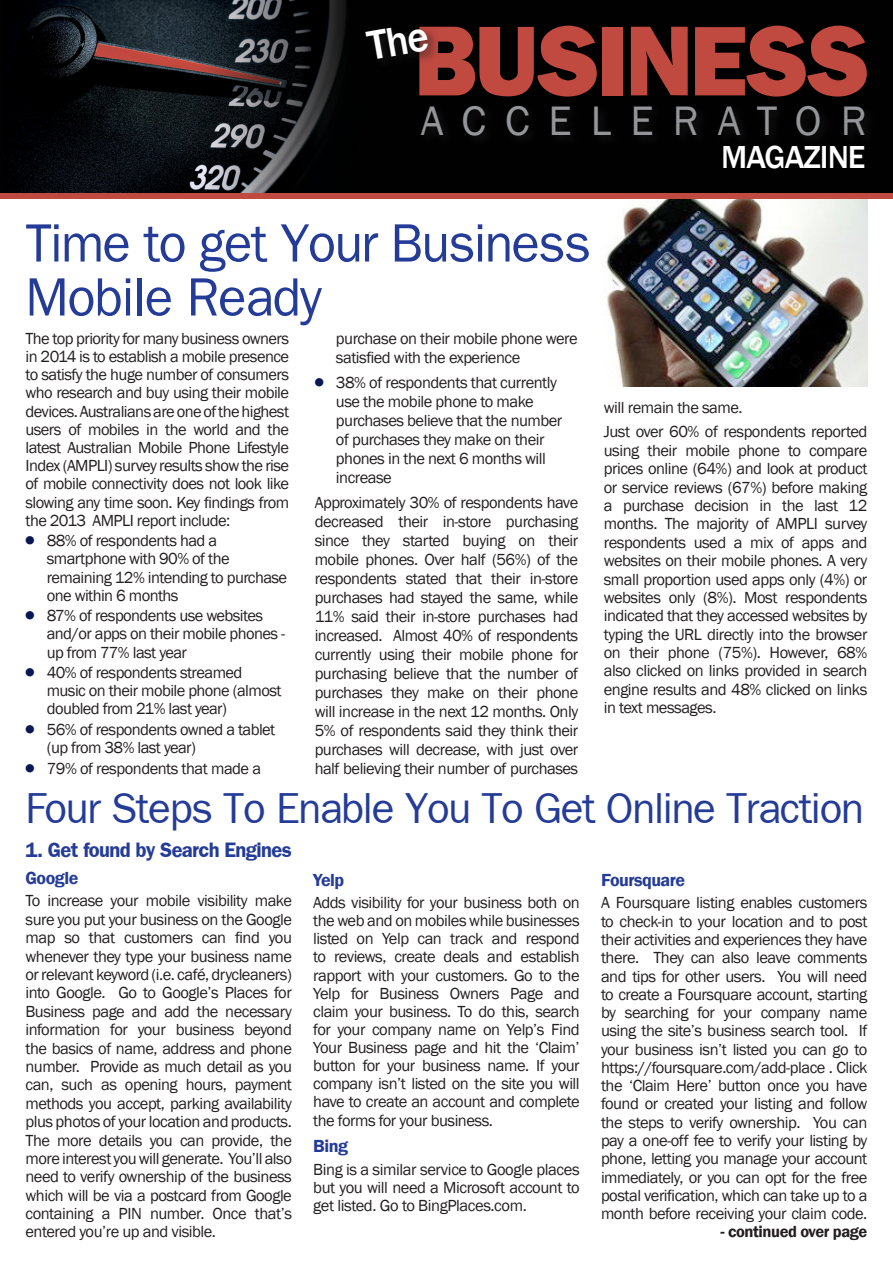
<style>
.page{position:relative;width:893px;height:1263px;background:#fff}
.page>*{position:absolute;margin:0;border:0;box-sizing:border-box;transform-origin:0 0}
.t1{font:99.75px "Frankfurt Gothic Heavy Plain";letter-spacing:-.03em;color:#c04940}
.t2{font:54px/54px "Frankfurt Gothic Plain";letter-spacing:-.03em;color:#243c97}
.t3{font:43.5px "Frankfurt Gothic Plain";letter-spacing:-.03em;color:#243c97}
.t4{font:42.3px "Franklin Gothic";letter-spacing:.45em;color:#939598}
.t5{font:500 32.7px "Franklin Gothic";letter-spacing:-.03em;color:#fff}
.t6{font:700 21px "Frankfurt Gothic";letter-spacing:-.03em;color:#243c97;scale:.96 1}
.t7{font:600 18px "Franklin Gothic";letter-spacing:-.03em;color:#243c97}
.t8{font:16.5px/18.3px "Franklin Gothic";letter-spacing:-.03em;color:#231f20;text-align:justify}
.t9{font:600 16.5px "Franklin Gothic";letter-spacing:-.025em;color:#231f20}
</style>
<div class="page">
<img style="left:584px;top:198px;width:283px;height:189px">
<div style="left:0;top:190px;width:893px;height:8px;background:#c04940"></div>
<img style="left:4px;top:0;width:189px;height:193px">
<div style="left:193px;top:0;width:700px;height:193px;background:#010101"></div>
<svg style="left:374px;top:34px;width:55px;height:25px"></svg>
<p class="t1" style="left:414px;top:2px;width:457px">BUSINESS</p>
<p class="t4" style="left:421px;top:94px;width:447px">ACCELERATOR</p>
<p class="t5" style="left:721px;top:137px;width:146px">MAGAZINE</p>
<p class="t2" style="left:26px;top:215px;width:567px">Time to get Your Business<br>Mobile Ready</p>
<p class="t8" style="left:26px;top:330px;width:265px">The top priority for many business owners in 2014 is to establish a mobile presence to satisfy the huge number of consumers who research and buy using their mobile devices. Australians are one of the highest users of mobiles in the world and the latest Australian Mobile Phone Lifestyle Index (AMPLI) survey results show the rise of mobile connectivity does not look like slowing any time soon. Key findings from the 2013 AMPLI report include:</p>
<p class="t8" style="left:47px;top:532px;width:242px;text-align:left;text-indent:-21px"><sup>●</sup> 88% of respondents had a smartphone with 90% of the remaining 12% intending to purchase one within 6 months</p>
<p class="t8" style="left:47px;top:607px;width:240px;text-align:left;text-indent:-21px"><sup>●</sup> 87% of respondents use websites and/or apps on their mobile phones - up from 77% last year</p>
<p class="t8" style="left:47px;top:664px;width:236px;text-align:left;text-indent:-21px"><sup>●</sup> 40% of respondents streamed music on their mobile phone (almost doubled from 21% last year)</p>
<p class="t8" style="left:47px;top:720px;width:230px;text-indent:-21px"><sup>●</sup> 56% of respondents owned a tablet (up from 38% last year)</p>
<p class="t8" style="left:26px;top:760px;width:237px"><sup>●</sup> 79% of respondents that made a</p>
<p class="t8" style="left:336px;top:329px;width:243px;line-height:18.9px">purchase on their mobile phone were satisfied with the experience</p>
<p class="t8" style="left:336px;top:373px;width:228px;line-height:18.9px;text-align:left;text-indent:-21px"><sup>●</sup> 38% of respondents that currently use the mobile phone to make purchases believe that the number of purchases they make on their phones in the next 6 months will increase</p>
<p class="t8" style="left:315px;top:494px;width:265px;line-height:18.9px">Approximately 30% of respondents have decreased their in-store purchasing since they started buying on their mobile phones. Over half (56%) of the respondents stated that their in-store purchases had stayed the same, while 11% said their in-store purchases had increased. Almost 40% of respondents currently using their mobile phone for purchasing believe that the number of purchases they make on their phone will increase in the next 12 months. Only 5% of respondents said they think their purchases will decrease, with just over half believing their number of purchases</p>
<p class="t8" style="left:604px;top:398px;width:140px">will remain the same.</p>
<p class="t8" style="left:604px;top:423px;width:265px">Just over 60% of respondents reported using their mobile phone to compare prices online (64%) and look at product or service reviews (67%) before making a purchase decision in the last 12 months. The majority of AMPLI survey respondents used a mix of apps and websites on their mobile phones. A very small proportion used apps only (4%) or websites only (8%). Most respondents indicated that they accessed websites by typing the URL directly into the browser on their phone (75%). However, 68% also clicked on links provided in search engine results and 48% clicked on links in text messages.</p>
<p class="t3" style="left:26px;top:783px;width:840px">Four Steps To Enable You To Get Online Traction</p>
<p class="t6" style="left:26px;top:837px;width:279px">1. Get found by Search Engines</p>
<p class="t7" style="left:26px;top:867px;width:54px">Google</p>
<p class="t8" style="left:26px;top:892px;width:268px">To increase your mobile visibility make sure you put your business on the Google map so that customers can find you whenever they type your business name or relevant keyword (i.e. café, drycleaners) into Google. Go to Google’s Places for Business page and add the necessary information for your business beyond the basics of name, address and phone number. Provide as much detail as you can, such as opening hours, payment methods you accept, parking availability plus photos of your location and products.<br>The more details you can provide, the more interest you will generate. You’ll also need to verify ownership of the business which will be via a postcard from Google containing a PIN number. Once that’s entered you’re up and visible.</p>
<p class="t7" style="left:313px;top:868px;width:33px">Yelp</p>
<p class="t8" style="left:313px;top:894px;width:268px">Adds visibility for your business both on the web and on mobiles while businesses listed on Yelp can track and respond to reviews, create deals and establish rapport with your customers. Go to the Yelp for Business Owners Page and claim your business. To do this, search for your company name on Yelp’s Find Your Business page and hit the ‘Claim’ button for your business name. If your company isn’t listed on the site you will have to create an account and complete the forms for your business.</p>
<p class="t7" style="left:313px;top:1135px;width:36px">Bing</p>
<p class="t8" style="left:313px;top:1160px;width:268px">Bing is a similar service to Google places but you will need a Microsoft account to get listed. Go to BingPlaces.com.</p>
<p class="t7" style="left:601px;top:869px;width:86px">Foursquare</p>
<p class="t8" style="left:601px;top:894px;width:268px">A Foursquare listing enables customers to check-in to your location and to post their activities and experiences they have there. They can also leave comments and tips for other users. You will need to create a Foursquare account, starting by searching for your company name using the site’s business search tool. If your business isn’t listed you can go to https://foursquare.com/add-place . Click the ‘Claim Here’ button once you have found or created your listing and follow the steps to verify ownership. You can pay a one-off fee to verify your listing by phone, letting you manage your account immediately, or you can opt for the free postal verification, which can take up to a month before receiving your claim code.</p>
<p class="t9" style="left:721px;top:1222px;width:148px">- continued over page</p>
</div>
